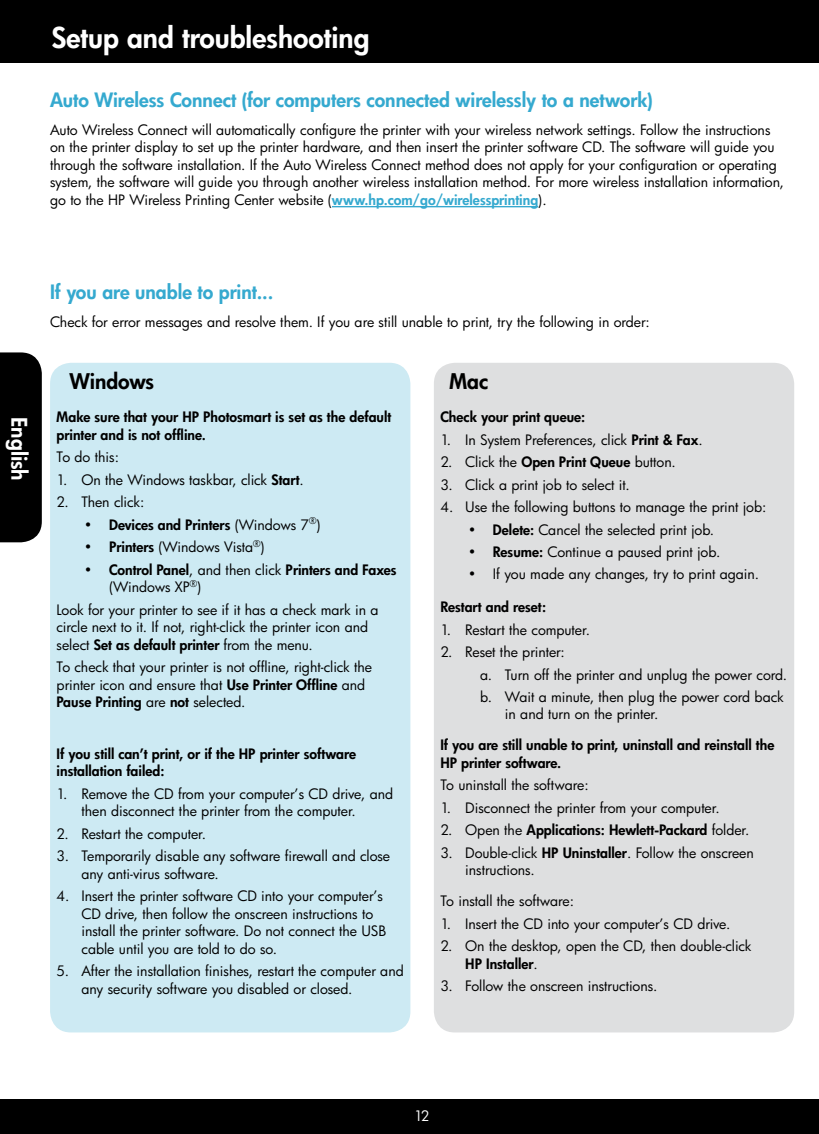
<style>
.page{position:relative;width:819px;height:1134px;background:#fff}
.page>*{position:absolute;margin:0;border:0;box-sizing:border-box;transform-origin:0 0}
.t1{font:800 28px "HP Futura";color:#fff}
.t2{font:800 21px "HP Futura";color:#000}
.t3{font:800 21px "HP Futura";color:#fff}
.t4{font:800 19.25px "HP Futura";color:#35a9cf}
.t5{font:14px/17.5px "HP Futura";letter-spacing:-.005em;color:#000}
.t6{font:800 14px/17.5px "HP Futura";color:#000}
.t7{font:14px "HP Futura";color:#fff}
.s1{font-weight:800;color:#35a9cf}
.s2{font-weight:800}
.s3{font-weight:400}
</style>
<div class="page">
<div style="left:0;top:0;width:819px;height:62px;background:#000"></div>
<div style="left:0;top:1099px;width:819px;height:35px;background:#000"></div>
<div style="left:50px;top:363px;width:360px;height:669px;background:#cdeaf3;border-radius:21px"></div>
<div style="left:434px;top:363px;width:360px;height:669px;background:#dedfe0;border-radius:21px"></div>
<hr style="left:332px;top:206px;width:206px;height:1px;background:#35a9cf">
<div style="left:0;top:352px;width:42px;height:190px;background:#000"></div>
<h1 class="t1" style="left:52px;top:19px;width:319px">Setup and troubleshooting</h1>
<h3 class="t4" style="left:50px;top:87px;width:604px">Auto Wireless Connect (for computers connected wirelessly to a network)</h3>
<p class="t5" style="left:50px;top:121px;width:736px">Auto Wireless Connect will automatically configure the printer with your wireless network settings. Follow the instructions on the printer display to set up the printer hardware, and then insert the printer software CD. The software will guide you through the software installation. If the Auto Wireless Connect method does not apply for your configuration or operating system, the software will guide you through another wireless installation method. For more wireless installation information, go to the HP Wireless Printing Center website (<span class="s1">www.hp.com/go/wirelessprinting</span>).</p>
<h2 class="t3" style="left:34px;top:417px;width:65px;rotate:90deg">English</h2>
<h3 class="t4" style="left:50px;top:279px;width:225px">If you are unable to print...</h3>
<p class="t5" style="left:50px;top:312px;width:601px">Check for error messages and resolve them. If you are still unable to print, try the following in order:</p>
<h2 class="t2" style="left:70px;top:367px;width:86px">Windows</h2>
<h2 class="t2" style="left:449px;top:367px;width:40px">Mac</h2>
<p class="t6" style="left:57px;top:408px;width:336px">Make sure that your HP Photosmart is set as the default printer and is not offline.</p>
<p class="t5" style="left:57px;top:448px;width:64px">To do this:</p>
<p class="t5" style="left:57px;top:471px;width:249px">1. On the Windows taskbar, click <span class="s2">Start</span>.</p>
<p class="t5" style="left:57px;top:493px;width:89px">2. Then click:</p>
<p class="t6" style="left:84px;top:516px;width:238px">• Devices and Printers <span class="s3">(Windows 7</span><sup>®</sup><span class="s3">)</span></p>
<p class="t5" style="left:84px;top:538px;width:182px"><span class="s2">• Printers</span> (Windows Vista<sup>®</sup>)</p>
<p class="t6" style="left:109px;top:560px;width:289px;text-indent:-25px">• Control Panel<span class="s3">, and then click</span> Printers and Faxes <span class="s3">(Windows XP</span><sup>®</sup><span class="s3">)</span></p>
<p class="t5" style="left:57px;top:600px;width:323px">Look for your printer to see if it has a check mark in a circle next to it. If not, right-click the printer icon and select <span class="s2">Set as default printer</span> from the menu.</p>
<p class="t5" style="left:57px;top:658px;width:317px">To check that your printer is not offline, right-click the printer icon and ensure that <span class="s2">Use Printer Offline</span> and<br><span class="s2">Pause Printing</span> are <span class="s2">not</span> selected.</p>
<p class="t6" style="left:57px;top:745px;width:301px">If you still can’t print, or if the HP printer software installation failed:</p>
<p class="t5" style="left:81px;top:785px;width:313px;text-indent:-25px">1. Remove the CD from your computer’s CD drive, and then disconnect the printer from the computer.</p>
<p class="t5" style="left:57px;top:825px;width:151px">2. Restart the computer.</p>
<p class="t5" style="left:81px;top:847px;width:310px;text-indent:-25px">3. Temporarily disable any software firewall and close any anti-virus software.</p>
<p class="t5" style="left:81px;top:887px;width:307px;text-indent:-25px">4. Insert the printer software CD into your computer’s CD drive, then follow the onscreen instructions to install the printer software. Do not connect the USB cable until you are told to do so.</p>
<p class="t5" style="left:81px;top:962px;width:324px;text-indent:-25px">5. After the installation finishes, restart the computer and any security software you disabled or closed.</p>
<p class="t6" style="left:440px;top:408px;width:146px">Check your print queue:</p>
<p class="t5" style="left:440px;top:431px;width:264px">1. In System Preferences, click <span class="s2">Print &amp; Fax</span>.</p>
<p class="t5" style="left:440px;top:453px;width:237px">2. Click the <span class="s2">Open Print Queue</span> button.</p>
<p class="t5" style="left:440px;top:475px;width:191px">3. Click a print job to select it.</p>
<p class="t5" style="left:440px;top:498px;width:328px">4. Use the following buttons to manage the print job:</p>
<p class="t5" style="left:468px;top:520px;width:248px"><span class="s2">• Delete:</span> Cancel the selected print job.</p>
<p class="t5" style="left:468px;top:543px;width:254px"><span class="s2">• Resume:</span> Continue a paused print job.</p>
<p class="t5" style="left:468px;top:565px;width:292px"><span class="s2">•</span> If you made any changes, try to print again.</p>
<p class="t6" style="left:440px;top:598px;width:107px">Restart and reset:</p>
<p class="t5" style="left:440px;top:620px;width:151px">1. Restart the computer.</p>
<p class="t5" style="left:480px;top:640px;width:309px;line-height:22.4px;text-indent:-40px">2. Reset the printer:<br>a. Turn off the printer and unplug the power cord. b. Wait a minute, then plug the power cord back</p>
<p class="t5" style="left:505px;top:705px;width:155px">in and turn on the printer.</p>
<p class="t6" style="left:440px;top:736px;width:336px">If you are still unable to print, uninstall and reinstall the<br>HP printer software.</p>
<p class="t5" style="left:440px;top:776px;width:150px">To uninstall the software:</p>
<p class="t5" style="left:440px;top:799px;width:281px">1. Disconnect the printer from your computer.</p>
<p class="t6" style="left:440px;top:821px;width:311px"><span class="s3">2. Open the</span> Applications: Hewlett-Packard <span class="s3">folder.</span></p>
<p class="t5" style="left:465px;top:844px;width:290px;text-indent:-25px">3. Double-click <span class="s2">HP Uninstaller</span>. Follow the onscreen instructions.</p>
<p class="t5" style="left:440px;top:892px;width:135px">To install the software:</p>
<p class="t5" style="left:440px;top:915px;width:291px">1. Insert the CD into your computer’s CD drive.</p>
<p class="t5" style="left:465px;top:937px;width:288px;text-indent:-25px">2. On the desktop, open the CD, then double-click<br><span class="s2">HP Installer</span>.</p>
<p class="t5" style="left:440px;top:977px;width:218px">3. Follow the onscreen instructions.</p>
<p class="t7" style="left:414px;top:1106px;width:17px">12</p>
</div>
